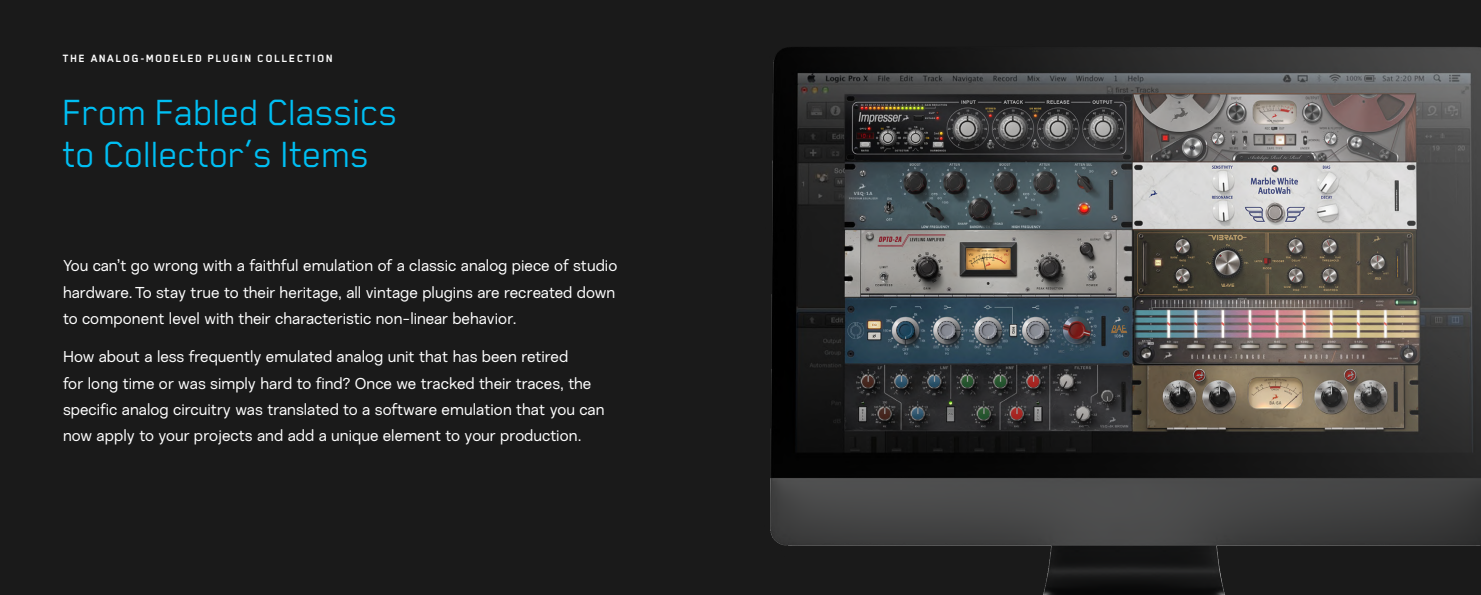
<style>
.page{position:relative;width:1481px;height:595px;background:#fff}
.page>*{position:absolute;margin:0;border:0;box-sizing:border-box;transform-origin:0 0}
.t1{font:42px/42px "Blender Pro";letter-spacing:-.02em;color:#00bff3}
.t2{font:15.75px/26.2px "Nurom";color:#fff}
.t3{font:700 12.25px "Blender Pro";letter-spacing:.12em;color:#fff}
</style>
<div class="page">
<div style="left:0;top:0;width:1480px;height:595px;background:#1a1a1a"></div>
<img style="left:770px;top:47px;width:710px;height:548px">
<p class="t3" style="left:63px;top:52px;width:272px">THE ANALOG-MODELED PLUGIN COLLECTION</p>
<h1 class="t1" style="left:63px;top:90px;width:338px">From Fabled Classics to Collector’s Items</h1>
<p class="t2" style="left:63px;top:253px;width:556px">You can’t go wrong with a faithful emulation of a classic analog piece of studio hardware. To stay true to their heritage, all vintage plugins are recreated down to component level with their characteristic non-linear behavior.</p>
<p class="t2" style="left:63px;top:344px;width:543px">How about a less frequently emulated analog unit that has been retired<br>for long time or was simply hard to find? Once we tracked their traces, the specific analog circuitry was translated to a software emulation that you can now apply to your projects and add a unique element to your production.</p>
</div>
